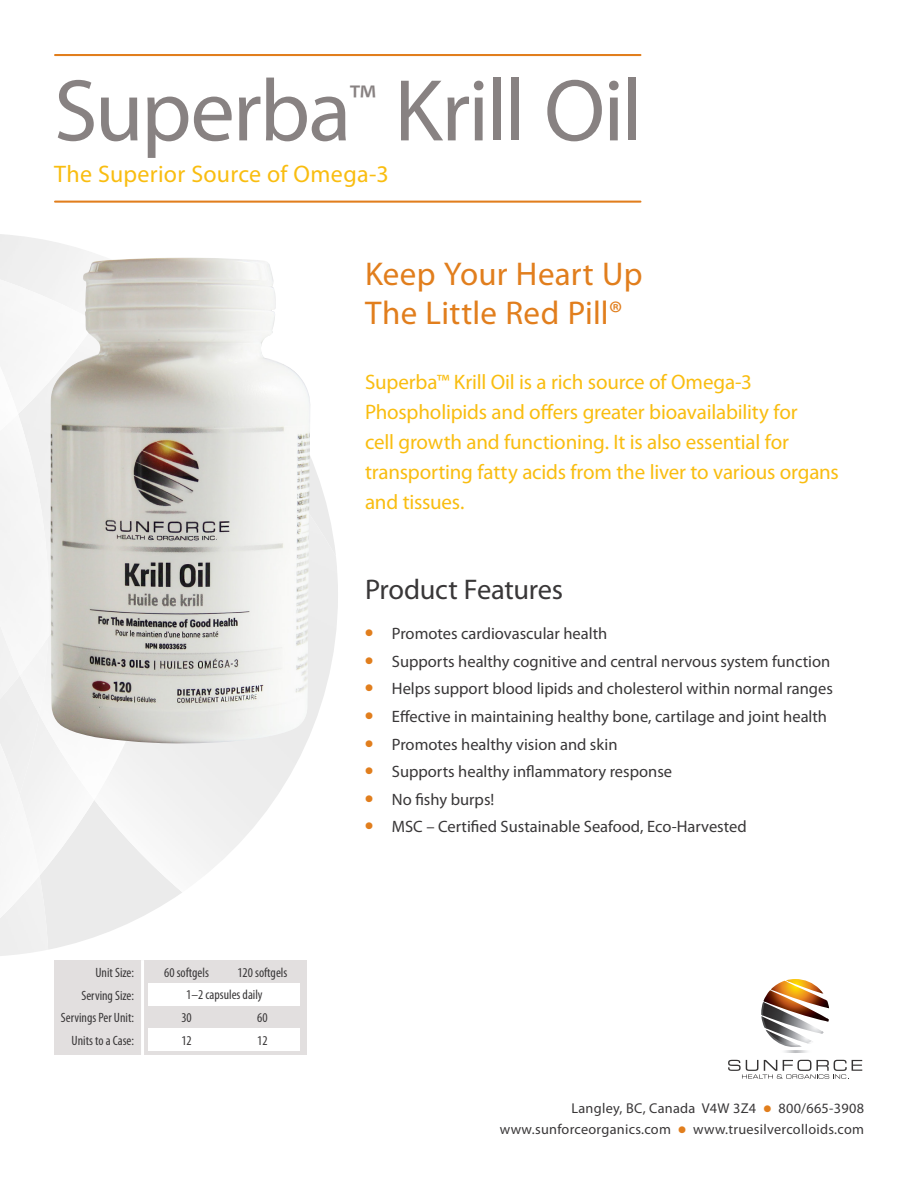
<style>
.page{position:relative;width:918px;height:1188px;background:#fff}
.page>*{position:absolute;margin:0;border:0;box-sizing:border-box;transform-origin:0 0}
.t1{font:88.5px "Myriad Pro";letter-spacing:-.02em;color:#888282}
.t2{font:33px "Myriad Pro";letter-spacing:.01em;color:#e17e1d}
.t3{font:28.5px "Myriad Pro";letter-spacing:-.015em;color:#393738}
.t4{font:24px "Myriad Pro";letter-spacing:.01em;color:#f9bd10}
.t5{font:21px/30px "Myriad Pro";letter-spacing:-.01em;color:#f9bd10}
.t6{font:16.5px "Myriad Pro";color:#393738}
.t7{font:14.25px "Myriad Pro";letter-spacing:.02em;color:#393738}
.t8{font:condensed 13.5px "Myriad Pro";color:#393738}
.s1{font-weight:900;font-size:24px;color:#e17e1d}
</style>
<div class="page">
<div style="left:0;top:876px;width:48px;height:80px;background:#efefef"></div>
<div style="left:0;top:699px;width:40px;height:219px;background:#f2f2f2"></div>
<div style="left:0;top:743px;width:19px;height:104px;background:#f5f5f5"></div>
<img style="left:39px;top:715px;width:147px;height:85px">
<img style="left:20px;top:675px;width:28px;height:40px">
<div style="left:0;top:414px;width:48px;height:261px;background:#f5f5f5"></div>
<div style="left:0;top:279px;width:48px;height:135px;background:#f6f6f6"></div>
<img style="left:0;top:366px;width:18px;height:65px">
<img style="left:48px;top:258px;width:265px;height:486px">
<svg style="left:728px;top:1060px;width:134px;height:19px"></svg>
<img style="left:763px;top:979px;width:66px;height:43px">
<img style="left:761px;top:1002px;width:63px;height:45px">
<svg style="left:784px;top:1050px;width:24px;height:3px"></svg>
<div style="left:143px;top:961px;width:164px;height:94px;background:#e2dfdf"></div>
<div style="left:54px;top:961px;width:89px;height:94px;background:#e2dfdf"></div>
<hr style="left:141px;top:960px;width:3px;height:98px;background:#fff">
<div style="left:149px;top:983px;width:151px;height:22px;background:#fff"></div>
<div style="left:149px;top:1029px;width:151px;height:22px;background:#fff"></div>
<hr style="left:55px;top:54px;width:585px;height:2px;background:#e17e1d">
<hr style="left:55px;top:201px;width:585px;height:2px;background:#e17e1d">
<p class="t1" style="left:54px;top:62px;width:590px">Superba<sup>™</sup> Krill Oil</p>
<p class="t4" style="left:54px;top:161px;width:336px">The Superior Source of Omega-3</p>
<p class="t2" style="left:365px;top:256px;width:279px">Keep Your Heart Up</p>
<p class="t2" style="left:365px;top:295px;width:259px">The Little Red Pill®</p>
<p class="t5" style="left:365px;top:367px;width:475px">Superba™ Krill Oil is a rich source of Omega-3<br>Phospholipids and offers greater bioavailability for<br>cell growth and functioning. It is also essential for transporting fatty acids from the liver to various organs and tissues.</p>
<p class="t3" style="left:365px;top:573px;width:199px">Product Features</p>
<p class="t8" style="left:95px;top:965px;width:40px">Unit Size:</p>
<p class="t8" style="left:81px;top:988px;width:54px">Serving Size:</p>
<p class="t8" style="left:61px;top:1010px;width:75px">Servings Per Unit:</p>
<p class="t8" style="left:72px;top:1033px;width:64px">Units to a Case:</p>
<p class="t8" style="left:164px;top:965px;width:46px">60 softgels</p>
<p class="t8" style="left:237px;top:965px;width:52px">120 softgels</p>
<p class="t8" style="left:181px;top:1010px;width:12px">30</p>
<p class="t8" style="left:257px;top:1010px;width:12px">60</p>
<p class="t8" style="left:186px;top:988px;width:78px">1–2 capsules daily</p>
<p class="t8" style="left:181px;top:1033px;width:12px">12</p>
<p class="t8" style="left:257px;top:1033px;width:12px">12</p>
<p class="t6" style="left:365px;top:625px;width:244px"><span class="s1">•</span> Promotes cardiovascular health</p>
<p class="t6" style="left:365px;top:652px;width:467px"><span class="s1">•</span> Supports healthy cognitive and central nervous system function</p>
<p class="t6" style="left:365px;top:680px;width:469px"><span class="s1">•</span> Helps support blood lipids and cholesterol within normal ranges</p>
<p class="t6" style="left:365px;top:707px;width:464px"><span class="s1">•</span> Effective in maintaining healthy bone, cartilage and joint health</p>
<p class="t6" style="left:365px;top:735px;width:254px"><span class="s1">•</span> Promotes healthy vision and skin</p>
<p class="t6" style="left:365px;top:763px;width:309px"><span class="s1">•</span> Supports healthy inflammatory response</p>
<p class="t6" style="left:365px;top:790px;width:131px"><span class="s1">•</span> No fishy burps!</p>
<p class="t6" style="left:365px;top:818px;width:383px"><span class="s1">•</span> MSC – Certified Sustainable Seafood, Eco-Harvested</p>
<p class="t7" style="left:571px;top:1100px;width:294px">Langley, BC, Canada V4W 3Z4 <span class="s1">•</span> 800/665-3908</p>
<p class="t7" style="left:500px;top:1121px;width:366px">www.sunforceorganics.com <span class="s1">•</span> www.truesilvercolloids.com</p>
</div>
